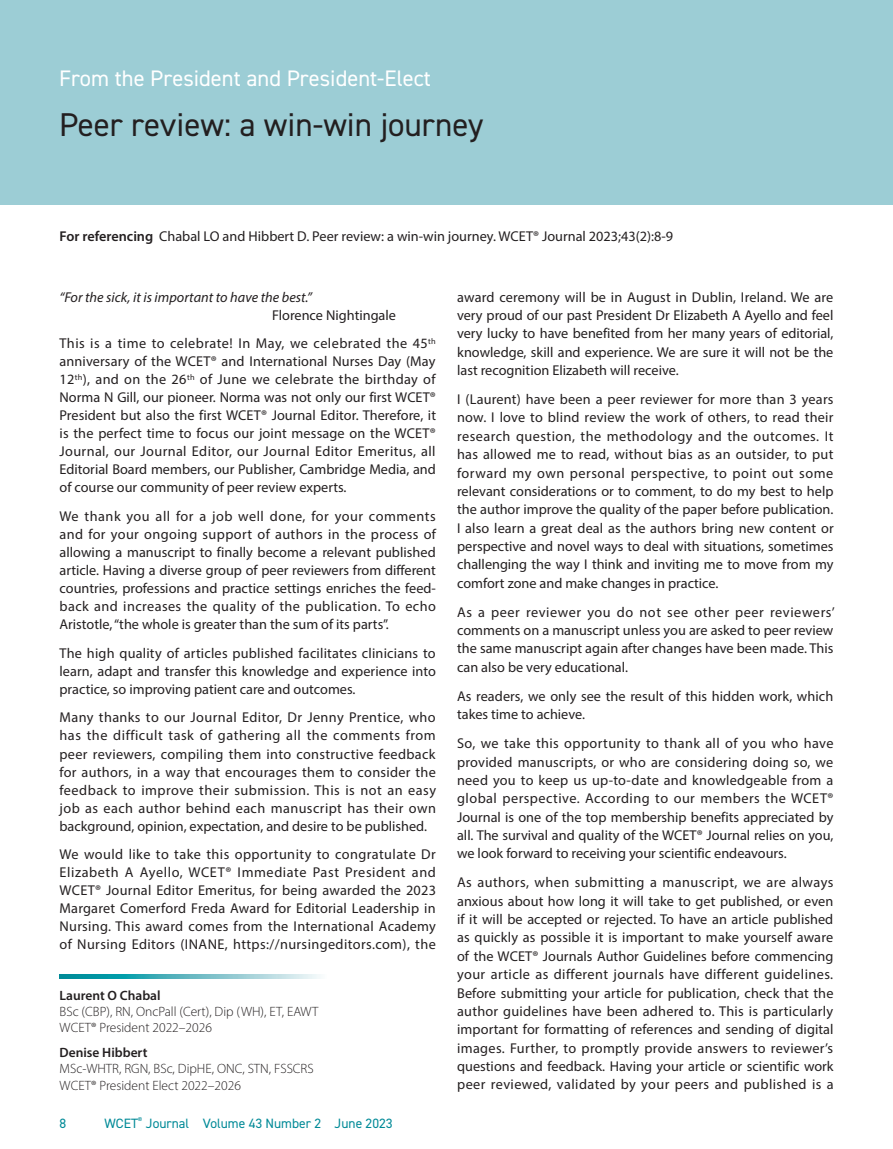
<style>
.page{position:relative;width:893px;height:1149px;background:#fff}
.page>*{position:absolute;margin:0;border:0;box-sizing:border-box;transform-origin:0 0}
.WCET_Top_Title{font:33px "DIN2014";color:#231f20}
.WCET_Type_of_article{font:22.5px "DIN2014";color:#fff}
.WCET_Galley{font:14.25px/18.3px "Myriad Pro";color:#231f20;text-align:justify}
.WCET_-_For_referenci{font:14.25px "Myriad Pro";color:#231f20}
.WCET_Galley-2{font:italic 14.25px "Myriad Pro";color:#231f20}
.WCET-Author_details{font:300 13.5px/16.2px "Myriad Pro";color:#231f20}
.t1{font:13.5px "DIN2014";color:#008a97}
.s1{font-weight:600}
</style>
<div class="page">
<div style="left:0;top:0;width:893px;height:205px;background:#9ccdd5"></div>
<svg style="left:60px;top:974px;width:260px;height:4px"></svg>
<p class="WCET_Type_of_article" style="left:59px;top:64px;width:373px">From the President and President-Elect</p>
<p class="WCET_Top_Title" style="left:59px;top:104px;width:426px">Peer review: a win-win journey</p>
<p class="WCET_-_For_referenci" style="left:60px;top:228px;width:615px"><span class="s1">For referencing</span> Chabal LO and Hibbert D. Peer review: a win-win journey. WCET® Journal 2023;43(2):8-9</p>
<p class="WCET_Galley-2" style="left:60px;top:288px;width:254px">“For the sick, it is important to have the best.”</p>
<p class="WCET_Galley" style="left:272px;top:305px;width:125px">Florence Nightingale</p>
<p class="WCET_Galley" style="left:60px;top:334px;width:378px">This is a time to celebrate! In May, we celebrated the 45<sup>th </sup>anniversary of the WCET® and International Nurses Day (May 12<sup>th</sup>), and on the 26<sup>th</sup> of June we celebrate the birthday of Norma N Gill, our pioneer. Norma was not only our first WCET® President but also the first WCET® Journal Editor. Therefore, it is the perfect time to focus our joint message on the WCET® Journal, our Journal Editor, our Journal Editor Emeritus, all Editorial Board members, our Publisher, Cambridge Media, and of course our community of peer review experts.</p>
<p class="WCET_Galley" style="left:60px;top:507px;width:378px">We thank you all for a job well done, for your comments and for your ongoing support of authors in the process of allowing a manuscript to finally become a relevant published article. Having a diverse group of peer reviewers from different countries, professions and practice settings enriches the feed&shy;back and increases the quality of the publication. To echo Aristotle, “the whole is greater than the sum of its parts”.</p>
<p class="WCET_Galley" style="left:60px;top:643px;width:378px">The high quality of articles published facilitates clinicians to learn, adapt and transfer this knowledge and experience into practice, so improving patient care and outcomes.</p>
<p class="WCET_Galley" style="left:60px;top:708px;width:378px">Many thanks to our Journal Editor, Dr Jenny Prentice, who has the difficult task of gathering all the comments from peer reviewers, compiling them into constructive feedback for authors, in a way that encourages them to consider the feedback to improve their submission. This is not an easy job as each author behind each manuscript has their own background, opinion, expectation, and desire to be published.</p>
<p class="WCET_Galley" style="left:60px;top:844px;width:378px">We would like to take this opportunity to congratulate Dr Elizabeth A Ayello, WCET® Immediate Past President and WCET® Journal Editor Emeritus, for being awarded the 2023<br>Margaret Comerford Freda Award for Editorial Leadership in Nursing. This award comes from the International Academy of Nursing Editors (INANE, https://nursingeditors.com), the</p>
<p class="WCET-Author_details" style="left:60px;top:986px;width:260px"><span class="s1">Laurent O Chabal<br></span>BSc (CBP), RN, OncPall (Cert), Dip (WH), ET, EAWT<br>WCET® President 2022–2026</p>
<p class="WCET-Author_details" style="left:60px;top:1044px;width:256px"><span class="s1">Denise Hibbert<br></span>MSc-WHTR, RGN, BSc, DipHE, ONC, STN, FSSCRS</p>
<p class="WCET-Author_details" style="left:60px;top:1076px;width:183px">WCET® President Elect 2022–2026</p>
<p class="t1" style="left:60px;top:1114px;width:8px">8</p>
<p class="t1" style="left:105px;top:1114px;width:290px">WCET<sup>®</sup> Journal Volume 43 Number 2 June 2023</p>
<p class="WCET_Galley" style="left:457px;top:287px;width:378px">award ceremony will be in August in Dublin, Ireland. We are very proud of our past President Dr Elizabeth A Ayello and feel very lucky to have benefited from her many years of editorial, knowledge, skill and experience. We are sure it will not be the last recognition Elizabeth will receive.</p>
<p class="WCET_Galley" style="left:457px;top:390px;width:378px">I (Laurent) have been a peer reviewer for more than 3 years now. I love to blind review the work of others, to read their research question, the methodology and the outcomes. It has allowed me to read, without bias as an outsider, to put forward my own personal perspective, to point out some relevant considerations or to comment, to do my best to help the author improve the quality of the paper before publication.<br>I also learn a great deal as the authors bring new content or perspective and novel ways to deal with situations, sometimes challenging the way I think and inviting me to move from my comfort zone and make changes in practice.</p>
<p class="WCET_Galley" style="left:457px;top:602px;width:379px">As a peer reviewer you do not see other peer reviewers’ comments on a manuscript unless you are asked to peer review the same manuscript again after changes have been made. This can also be very educational.</p>
<p class="WCET_Galley" style="left:457px;top:686px;width:378px">As readers, we only see the result of this hidden work, which takes time to achieve.</p>
<p class="WCET_Galley" style="left:457px;top:733px;width:378px">So, we take this opportunity to thank all of you who have provided manuscripts, or who are considering doing so, we need you to keep us up-to-date and knowledgeable from a global perspective. According to our members the WCET® Journal is one of the top membership benefits appreciated by all. The survival and quality of the WCET® Journal relies on you, we look forward to receiving your scientific endeavours.</p>
<p class="WCET_Galley" style="left:457px;top:873px;width:378px">As authors, when submitting a manuscript, we are always anxious about how long it will take to get published, or even if it will be accepted or rejected. To have an article published as quickly as possible it is important to make yourself aware of the WCET® Journals Author Guidelines before commencing your article as different journals have different guidelines.<br>Before submitting your article for publication, check that the author guidelines have been adhered to. This is particularly important for formatting of references and sending of digital images. Further, to promptly provide answers to reviewer’s questions and feedback. Having your article or scientific work peer reviewed, validated by your peers and published is a</p>
</div>
